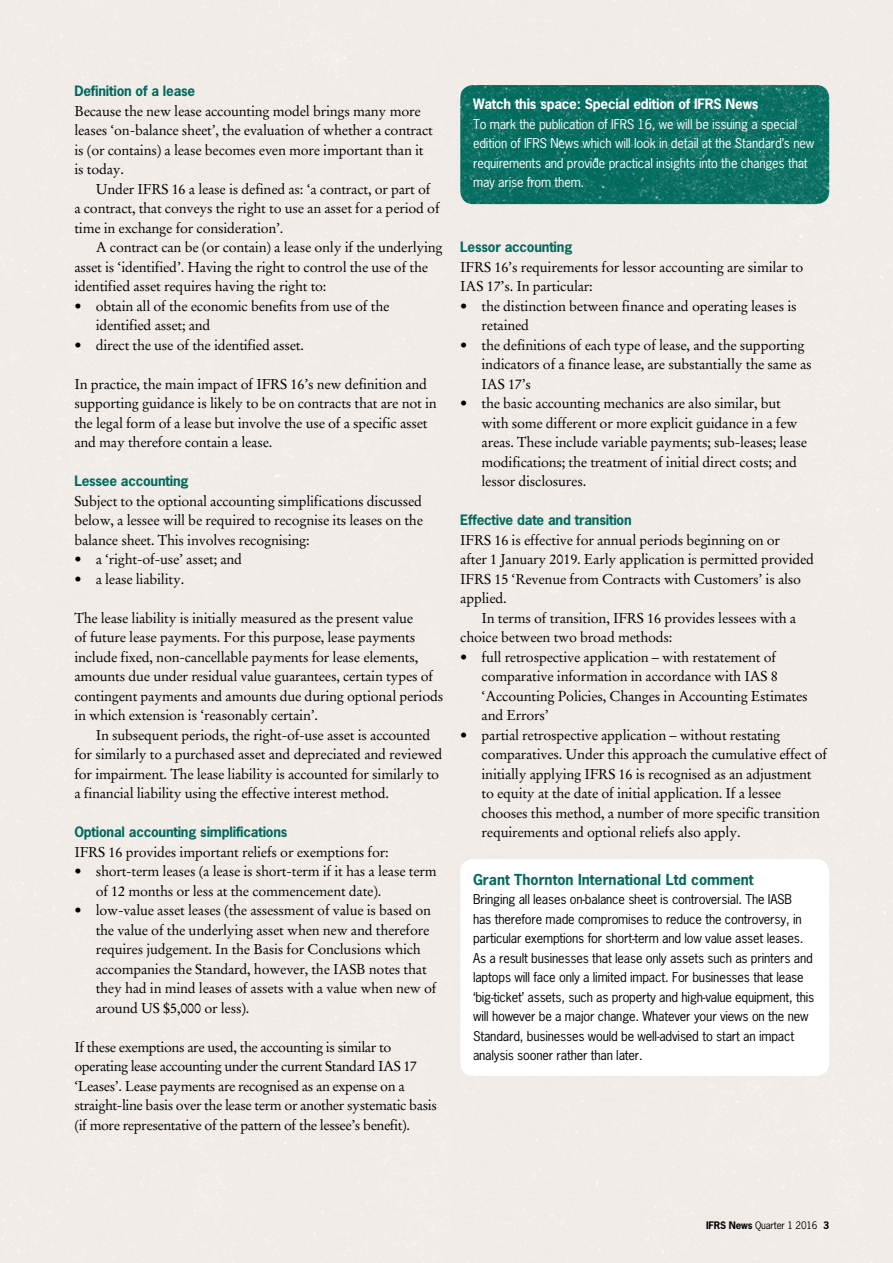
<style>
.page{position:relative;width:893px;height:1263px;background:#fff}
.page>*{position:absolute;margin:0;border:0;box-sizing:border-box;transform-origin:0 0}
.t1{font:14.25px/19.5px "Stempel Garamond";letter-spacing:-.015em;color:#000}
.t2{font:700 14.25px "News Gothic";color:#006a5d}
.t3{font:700 13.5px "News Gothic";letter-spacing:-.015em;color:#006a5d}
.t4{font:700 13.5px "News Gothic";letter-spacing:-.015em;color:#fff}
.t5{font:12.75px/19.5px "News Gothic";letter-spacing:-.015em;color:#000}
.t6{font:12.75px/19.5px "News Gothic";letter-spacing:-.015em;color:#fff}
.t7{font:9.75px "News Gothic";letter-spacing:-.015em;color:#000}
.s1{font-weight:700}
</style>
<div class="page">
<img style="left:0;top:0;width:893px;height:1263px">
<p class="t3" style="left:74px;top:82px;width:122px">Definition of a lease</p>
<p class="t1" style="left:74px;top:101px;width:360px">Because the new lease accounting model brings many more leases ‘on-balance sheet’, the evaluation of whether a contract is (or contains) a lease becomes even more important than it is today.</p>
<p class="t1" style="left:74px;top:179px;width:367px;text-indent:21px">Under IFRS 16 a lease is defined as: ‘a contract, or part of a contract, that conveys the right to use an asset for a period of time in exchange for consideration’.</p>
<p class="t1" style="left:74px;top:237px;width:370px;text-indent:21px">A contract can be (or contain) a lease only if the underlying asset is ‘identified’. Having the right to control the use of the identified asset requires having the right to:</p>
<p class="t1" style="left:96px;top:296px;width:295px;text-indent:-21px">• obtain all of the economic benefits from use of the identified asset; and</p>
<p class="t1" style="left:74px;top:335px;width:231px">• direct the use of the identified asset.</p>
<p class="t1" style="left:74px;top:374px;width:364px">In practice, the main impact of IFRS 16’s new definition and supporting guidance is likely to be on contracts that are not in the legal form of a lease but involve the use of a specific asset and may therefore contain a lease.</p>
<p class="t3" style="left:74px;top:472px;width:116px">Lessee accounting</p>
<p class="t1" style="left:74px;top:491px;width:350px;text-align:justify">Subject to the optional accounting simplifications discussed below, a lessee will be required to recognise its leases on the balance sheet. This involves recognising:</p>
<p class="t1" style="left:74px;top:550px;width:169px">• a ‘right-of-use’ asset; and</p>
<p class="t1" style="left:74px;top:569px;width:111px">• a lease liability.</p>
<p class="t1" style="left:74px;top:608px;width:370px">The lease liability is initially measured as the present value<br>of future lease payments. For this purpose, lease payments include fixed, non-cancellable payments for lease elements, amounts due under residual value guarantees, certain types of contingent payments and amounts due during optional periods in which extension is ‘reasonably certain’.</p>
<p class="t1" style="left:74px;top:725px;width:369px;text-indent:21px">In subsequent periods, the right-of-use asset is accounted for similarly to a purchased asset and depreciated and reviewed for impairment. The lease liability is accounted for similarly to a financial liability using the effective interest method.</p>
<p class="t3" style="left:74px;top:823px;width:215px">Optional accounting simplifications</p>
<p class="t1" style="left:74px;top:842px;width:316px">IFRS 16 provides important reliefs or exemptions for:</p>
<p class="t1" style="left:96px;top:862px;width:342px;text-indent:-21px">• short-term leases (a lease is short-term if it has a lease term of 12 months or less at the commencement date).</p>
<p class="t1" style="left:96px;top:901px;width:342px;text-indent:-21px">• low-value asset leases (the assessment of value is based on the value of the underlying asset when new and therefore requires judgement. In the Basis for Conclusions which accompanies the Standard, however, the IASB notes that they had in mind leases of assets with a value when new of around US $5,000 or less).</p>
<p class="t1" style="left:74px;top:1037px;width:364px">If these exemptions are used, the accounting is similar to operating lease accounting under the current Standard IAS 17 ‘Leases’. Lease payments are recognised as an expense on a straight-line basis over the lease term or another systematic basis (if more representative of the pattern of the lessee’s benefit).</p>
<p class="t4" style="left:473px;top:95px;width:287px">Watch this space: Special edition of IFRS News</p>
<p class="t6" style="left:473px;top:114px;width:343px">To mark the publication of IFRS 16, we will be issuing a special edition of IFRS News which will look in detail at the Standard’s new requirements and provide practical insights into the changes that may arise from them.</p>
<p class="t3" style="left:460px;top:238px;width:114px">Lessor accounting</p>
<p class="t1" style="left:460px;top:257px;width:345px">IFRS 16’s requirements for lessor accounting are similar to<br>IAS 17’s. In particular:</p>
<p class="t1" style="left:482px;top:296px;width:317px;text-indent:-21px">• the distinction between finance and operating leases is retained</p>
<p class="t1" style="left:482px;top:335px;width:332px;text-indent:-21px">• the definitions of each type of lease, and the supporting indicators of a finance lease, are substantially the same as<br>IAS 17’s</p>
<p class="t1" style="left:482px;top:393px;width:327px;text-indent:-21px">• the basic accounting mechanics are also similar, but with some different or more explicit guidance in a few areas. These include variable payments; sub-leases; lease modifications; the treatment of initial direct costs; and lessor disclosures.</p>
<p class="t3" style="left:460px;top:511px;width:173px">Effective date and transition</p>
<p class="t1" style="left:460px;top:530px;width:355px">IFRS 16 is effective for annual periods beginning on or<br>after 1 January 2019. Early application is permitted provided IFRS 15 ‘Revenue from Contracts with Customers’ is also applied.</p>
<p class="t1" style="left:460px;top:608px;width:337px;text-indent:21px">In terms of transition, IFRS 16 provides lessees with a choice between two broad methods:</p>
<p class="t1" style="left:482px;top:647px;width:328px;text-indent:-21px">• full retrospective application – with restatement of comparative information in accordance with IAS 8 ‘Accounting Policies, Changes in Accounting Estimates and Errors’</p>
<p class="t1" style="left:482px;top:725px;width:347px;text-indent:-21px">• partial retrospective application – without restating comparatives. Under this approach the cumulative effect of initially applying IFRS 16 is recognised as an adjustment to equity at the date of initial application. If a lessee chooses this method, a number of more specific transition requirements and optional reliefs also apply.</p>
<p class="t2" style="left:473px;top:870px;width:282px">Grant Thornton International Ltd comment</p>
<p class="t5" style="left:473px;top:890px;width:343px">Bringing all leases on-balance sheet is controversial. The IASB<br>has therefore made compromises to reduce the controversy, in particular exemptions for short-term and low value asset leases.<br>As a result businesses that lease only assets such as printers and laptops will face only a limited impact. For businesses that lease ‘big-ticket’ assets, such as property and high-value equipment, this will however be a major change. Whatever your views on the new Standard, businesses would be well-advised to start an impact analysis sooner rather than later.</p>
<p class="t7" style="left:706px;top:1219px;width:125px"><span class="s1">IFRS News</span> Quarter 1 2016 <span class="s1">3</span></p>
</div>
